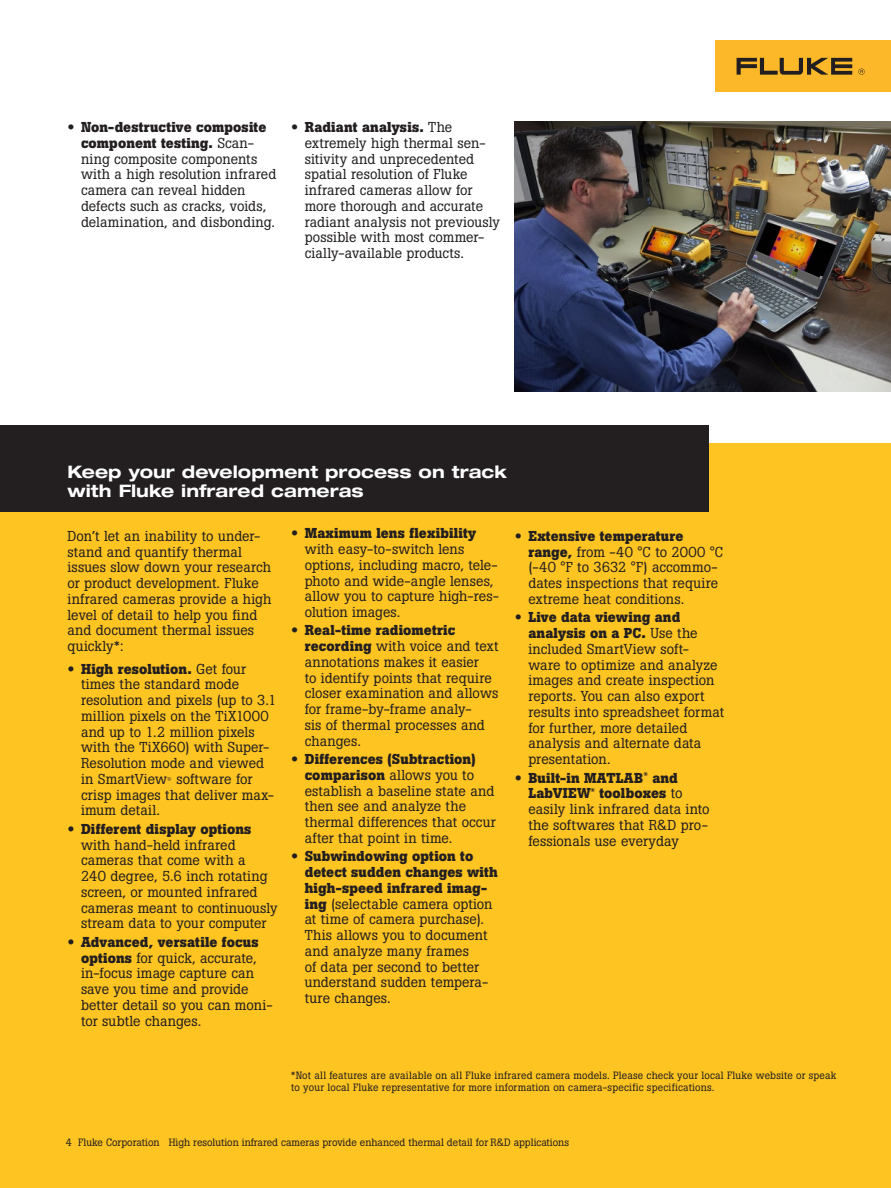
<style>
.page{position:relative;width:891px;height:1188px;background:#fff}
.page>*{position:absolute;margin:0;border:0;box-sizing:border-box;transform-origin:0 0}
.intro_subhead{font:700 expanded 17.25px/19.5px "Helvetica Neue LT Std";letter-spacing:.005em;color:#fff}
.Body_Bullet{font:14.25px/15.8px "Boton Pro";letter-spacing:.005em;color:#231f20}
._1st_par_body{font:14.25px/15.8px "Boton Pro";letter-spacing:.005em;color:#231f20}
.Body_Bullet-2{font:700 14.25px "Boton Pro";letter-spacing:.015em;color:#231f20}
.t1{font:10.5px/12px "Boton Pro";letter-spacing:.005em;color:#231f20}
.Body_Bullet-3{font:700 5.7px "Boton Pro";color:#231f20}
.Body_Bullet-4{font:5.7px "Boton Pro";color:#231f20}
.s1{font-family:"Helvetica Neue LT Pro";font-weight:700;font-stretch:expanded}
.s2{font-weight:700}
.s3{font-family:"Helvetica Neue LT Pro";font-stretch:expanded}
</style>
<div class="page">
<div style="left:716px;top:40px;width:175px;height:52px;background:#fcb828"></div>
<svg style="left:737px;top:58px;width:115px;height:17px"></svg>
<svg style="left:858px;top:69px;width:7px;height:6px"></svg>
<div style="left:0;top:444px;width:891px;height:744px;background:#fec422"></div>
<div style="left:0;top:426px;width:708px;height:86px;background:#231f20"></div>
<img style="left:515px;top:122px;width:376px;height:270px">
<p class="Body_Bullet" style="left:81px;top:119px;width:197px;text-indent:-14px"><span class="s1">•</span> <span class="s2">Non-destructive composite component testing.</span> Scan&shy;ning composite components with a high resolution infrared camera can reveal hidden defects such as cracks, voids, delamination, and disbonding.</p>
<p class="Body_Bullet" style="left:305px;top:119px;width:197px;text-indent:-14px"><span class="s1">•</span> <span class="s2">Radiant analysis.</span> The extremely high thermal sen&shy;sitivity and unprecedented spatial resolution of Fluke infrared cameras allow for more thorough and accurate radiant analysis not previously possible with most commer&shy;cially-available products.</p>
<p class="intro_subhead" style="left:68px;top:461px;width:441px">Keep your development process on track with Fluke infrared cameras</p>
<p class="Body_Bullet" style="left:305px;top:525px;width:196px;text-indent:-14px"><span class="s1">•</span> <span class="s2">Maximum lens flexibility </span>with easy-to-switch lens options, including macro, tele&shy;photo and wide-angle lenses, allow you to capture high-res&shy;olution images.</p>
<p class="Body_Bullet" style="left:305px;top:623px;width:195px;text-indent:-14px"><span class="s1">•</span> <span class="s2">Real-time radiometric recording</span> with voice and text annotations makes it easier<br>to identify points that require closer examination and allows for frame-by-frame analy-<br>sis of thermal processes and changes.</p>
<p class="Body_Bullet" style="left:305px;top:751px;width:193px;text-indent:-14px"><span class="s1">•</span> <span class="s2">Differences (Subtraction) comparison</span> allows you to establish a baseline state and then see and analyze the thermal differences that occur after that point in time.</p>
<p class="Body_Bullet" style="left:305px;top:849px;width:195px;text-indent:-14px"><span class="s1">•</span> <span class="s2">Subwindowing option to detect sudden changes with high-speed infrared imag&shy;ing</span> (selectable camera option at time of camera purchase).<br>This allows you to document and analyze many frames<br>of data per second to better understand sudden tempera&shy;ture changes.</p>
<p class="_1st_par_body" style="left:68px;top:528px;width:205px">Don’t let an inability to under&shy;stand and quantify thermal issues slow down your research or product development. Fluke infrared cameras provide a high level of detail to help you find and document thermal issues quickly*:</p>
<p class="Body_Bullet" style="left:81px;top:661px;width:197px;text-indent:-14px"><span class="s1">•</span> <span class="s2">High resolution.</span> Get four times the standard mode resolution and pixels (up to 3.1 million pixels on the TiX1000 and up to 1.2 million pixels with the TiX660) with Super-<br>Resolution mode and viewed in SmartView</p>
<p class="Body_Bullet" style="left:81px;top:771px;width:195px;text-indent:95px">software for crisp images that deliver max&shy;imum detail.</p>
<p class="Body_Bullet" style="left:81px;top:821px;width:198px;text-indent:-14px"><span class="s1">•</span> <span class="s2">Different display options </span>with hand-held infrared cameras that come with a<br>240 degree, 5.6 inch rotating screen, or mounted infrared cameras meant to continuously stream data to your computer</p>
<p class="Body_Bullet" style="left:81px;top:934px;width:193px;text-indent:-14px"><span class="s1">•</span> <span class="s2">Advanced, versatile focus options</span> for quick, accurate, in-focus image capture can save you time and provide better detail so you can moni&shy;tor subtle changes.</p>
<p class="Body_Bullet-4" style="left:167px;top:775px;width:6px">®</p>
<p class="Body_Bullet" style="left:528px;top:528px;width:196px;text-indent:-14px"><span class="s1">•</span> <span class="s2">Extensive temperature range,</span> from -40 °C to 2000 °C (-40 °F to 3632 °F) accommo&shy;dates inspections that require extreme heat conditions.</p>
<p class="Body_Bullet" style="left:528px;top:610px;width:197px;text-indent:-14px"><span class="s1">•</span> <span class="s2">Live data viewing and analysis on a PC.</span> Use the included SmartView soft&shy;ware to optimize and analyze images and create inspection reports. You can also export results into spreadsheet format for further, more detailed analysis and alternate data presentation.</p>
<p class="Body_Bullet-2" style="left:515px;top:768px;width:130px"><span class="s3">•</span> Built-in MATLAB</p>
<p class="Body_Bullet-3" style="left:643px;top:771px;width:6px">®</p>
<p class="Body_Bullet-2" style="left:652px;top:768px;width:27px">and</p>
<p class="Body_Bullet-2" style="left:528px;top:784px;width:64px">LabVIEW</p>
<p class="Body_Bullet-3" style="left:590px;top:786px;width:6px">®</p>
<p class="Body_Bullet" style="left:528px;top:786px;width:183px;text-indent:71px"><span class="s2">toolboxes</span> to easily link infrared data into the softwares that R&amp;D pro&shy;fessionals use everyday</p>
<p class="t1" style="left:291px;top:1070px;width:547px">*Not all features are available on all Fluke infrared camera models. Please check your local Fluke website or speak to your local Fluke representative for more information on camera-specific specifications.</p>
<p class="t1" style="left:66px;top:1137px;width:504px">4 Fluke Corporation High resolution infrared cameras provide enhanced thermal detail for R&amp;D applications</p>
</div>
